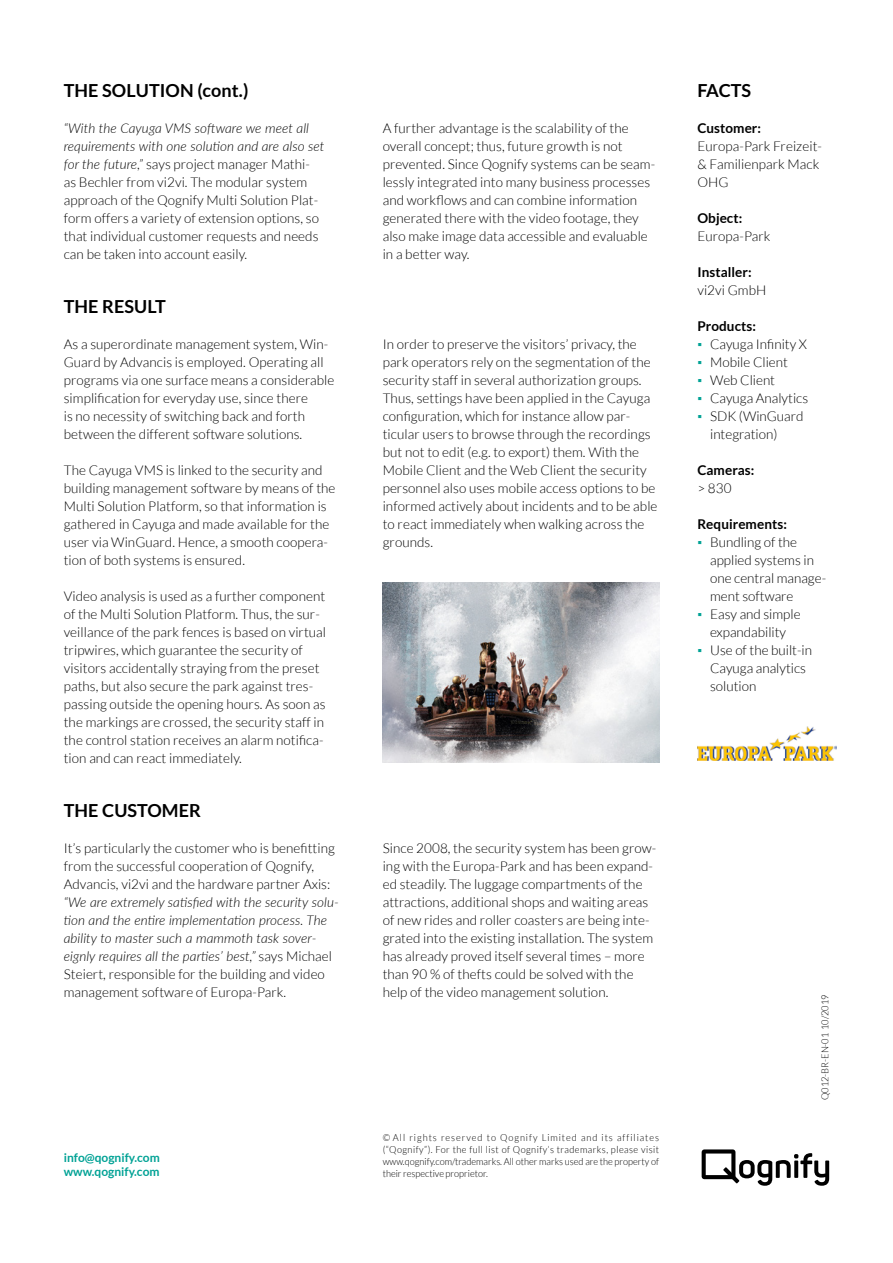
<style>
.page{position:relative;width:893px;height:1263px;background:#fff}
.page>*{position:absolute;margin:0;border:0;box-sizing:border-box;transform-origin:0 0}
.Subhead_Lato{font:700 18px "Lato";letter-spacing:.005em;color:#000}
.Fliesstext_Lato{font:300 13.5px/18px "Lato";letter-spacing:.005em;color:#000}
.Fliesstext{font:300 13.5px/18px "Lato";letter-spacing:.005em;color:#000}
.Fliesstext-2{font:700 13.5px "Lato";letter-spacing:.005em;color:#000}
.Boiler_Plate_Txt{font:700 12px "Lato";color:#00a295}
.Trade_Mark{font:300 9.75px/12px "Lato";color:#000;text-align:justify;scale:.95 1}
.s1{font-style:italic}
.s2{font-family:"Arial Narrow";font-weight:400;color:#00a295}
</style>
<div class="page">
<svg style="left:702px;top:1149px;width:127px;height:37px"></svg>
<img style="left:383px;top:583px;width:276px;height:180px">
<img style="left:697px;top:726px;width:139px;height:35px">
<p class="Subhead_Lato" style="left:64px;top:80px;width:186px">THE SOLUTION (cont.)</p>
<p class="Fliesstext_Lato" style="left:64px;top:119px;width:262px"><span class="s1">“With the Cayuga VMS software we meet all requirements with one solution and are also set for the future,”</span> says project manager Mathi&shy;as Bechler from vi2vi. The modular system approach of the Qognify Multi Solution Plat&shy;form offers a variety of extension options, so that individual customer requests and needs can be taken into account easily.</p>
<p class="Fliesstext_Lato" style="left:383px;top:119px;width:274px">A further advantage is the scalability of the overall concept; thus, future growth is not prevented. Since Qognify systems can be seam&shy;lessly integrated into many business processes and workflows and can combine information generated there with the video footage, they also make image data accessible and evaluable in a better way.</p>
<p class="Subhead_Lato" style="left:64px;top:296px;width:104px">THE RESULT</p>
<p class="Fliesstext_Lato" style="left:64px;top:335px;width:272px">As a superordinate management system, Win-Guard by Advancis is employed. Operating all programs via one surface means a considerable simplification for everyday use, since there<br>is no necessity of switching back and forth between the different software solutions.</p>
<p class="Fliesstext_Lato" style="left:64px;top:461px;width:273px">The Cayuga VMS is linked to the security and building management software by means of the Multi Solution Platform, so that information is gathered in Cayuga and made available for the user via WinGuard. Hence, a smooth coopera&shy;tion of both systems is ensured.</p>
<p class="Fliesstext_Lato" style="left:64px;top:587px;width:264px">Video analysis is used as a further component of the Multi Solution Platform. Thus, the sur&shy;veillance of the park fences is based on virtual tripwires, which guarantee the security of visitors accidentally straying from the preset paths, but also secure the park against tres&shy;passing outside the opening hours. As soon as the markings are crossed, the security staff in the control station receives an alarm notifica&shy;tion and can react immediately.</p>
<p class="Fliesstext_Lato" style="left:383px;top:335px;width:276px">In order to preserve the visitors’ privacy, the park operators rely on the segmentation of the security staff in several authorization groups.<br>Thus, settings have been applied in the Cayuga configuration, which for instance allow par&shy;ticular users to browse through the recordings but not to edit (e.g. to export) them. With the Mobile Client and the Web Client the security personnel also uses mobile access options to be informed actively about incidents and to be able to react immediately when walking across the grounds.</p>
<p class="Subhead_Lato" style="left:64px;top:800px;width:139px">THE CUSTOMER</p>
<p class="Fliesstext_Lato" style="left:64px;top:839px;width:277px">It’s particularly the customer who is benefitting from the successful cooperation of Qognify, Advancis, vi2vi and the hardware partner Axis: <span class="s1">“We are extremely satisfied with the security solu&shy;tion and the entire implementation process. The ability to master such a mammoth task sover&shy;eignly requires all the parties’ best,”</span> says Michael Steiert, responsible for the building and video management software of Europa-Park.</p>
<p class="Fliesstext_Lato" style="left:383px;top:839px;width:275px">Since 2008, the security system has been grow&shy;ing with the Europa-Park and has been expand&shy;ed steadily. The luggage compartments of the attractions, additional shops and waiting areas of new rides and roller coasters are being inte&shy;grated into the existing installation. The system has already proved itself several times – more than 90 % of thefts could be solved with the help of the video management solution.</p>
<p class="Boiler_Plate_Txt" style="left:64px;top:1151px;width:98px">info@qognify.com</p>
<p class="Boiler_Plate_Txt" style="left:64px;top:1165px;width:97px">www.qognify.com</p>
<p class="Trade_Mark" style="left:383px;top:1132px;width:292px">© All rights reserved to Qognify Limited and its affiliates (“Qognify”). For the full list of Qognify’s trademarks, please visit www.qognify.com/trademarks. All other marks used are the property of their respective proprietor.</p>
<p class="Subhead_Lato" style="left:697px;top:80px;width:55px">FACTS</p>
<p class="Fliesstext-2" style="left:697px;top:120px;width:65px">Customer:</p>
<p class="Fliesstext" style="left:697px;top:137px;width:126px">Europa-Park Freizeit-&amp; Familienpark Mack<br>OHG</p>
<p class="Fliesstext-2" style="left:697px;top:210px;width:46px">Object:</p>
<p class="Fliesstext" style="left:697px;top:227px;width:75px">Europa-Park</p>
<p class="Fliesstext-2" style="left:697px;top:264px;width:56px">Installer:</p>
<p class="Fliesstext" style="left:697px;top:281px;width:70px">vi2vi GmbH</p>
<p class="Fliesstext-2" style="left:697px;top:318px;width:60px">Products:</p>
<p class="Fliesstext_Lato" style="left:697px;top:335px;width:111px"><span class="s2">▪</span> Cayuga Infinity X</p>
<p class="Fliesstext_Lato" style="left:697px;top:353px;width:92px"><span class="s2">▪</span> Mobile Client</p>
<p class="Fliesstext_Lato" style="left:697px;top:371px;width:79px"><span class="s2">▪</span> Web Client</p>
<p class="Fliesstext_Lato" style="left:697px;top:389px;width:112px"><span class="s2">▪</span> Cayuga Analytics</p>
<p class="Fliesstext_Lato" style="left:710px;top:407px;width:95px;text-indent:-13px"><span class="s2">▪</span> SDK (WinGuard integration)</p>
<p class="Fliesstext-2" style="left:697px;top:462px;width:59px">Cameras:</p>
<p class="Fliesstext" style="left:697px;top:479px;width:36px">&gt; 830</p>
<p class="Fliesstext-2" style="left:697px;top:516px;width:91px">Requirements:</p>
<p class="Fliesstext_Lato" style="left:710px;top:533px;width:118px;text-indent:-13px"><span class="s2">▪</span> Bundling of the applied systems in one central manage&shy;ment software</p>
<p class="Fliesstext_Lato" style="left:697px;top:605px;width:105px;text-align:center"><span class="s2">▪</span> Easy and simple expandability</p>
<p class="Fliesstext_Lato" style="left:710px;top:641px;width:103px;text-indent:-13px"><span class="s2">▪</span> Use of the built-in<br>Cayuga analytics solution</p>
<p class="Trade_Mark" style="left:819px;top:1100px;width:112px;rotate:-90deg">Q012-BR-EN-01 10/2019</p>
</div>
